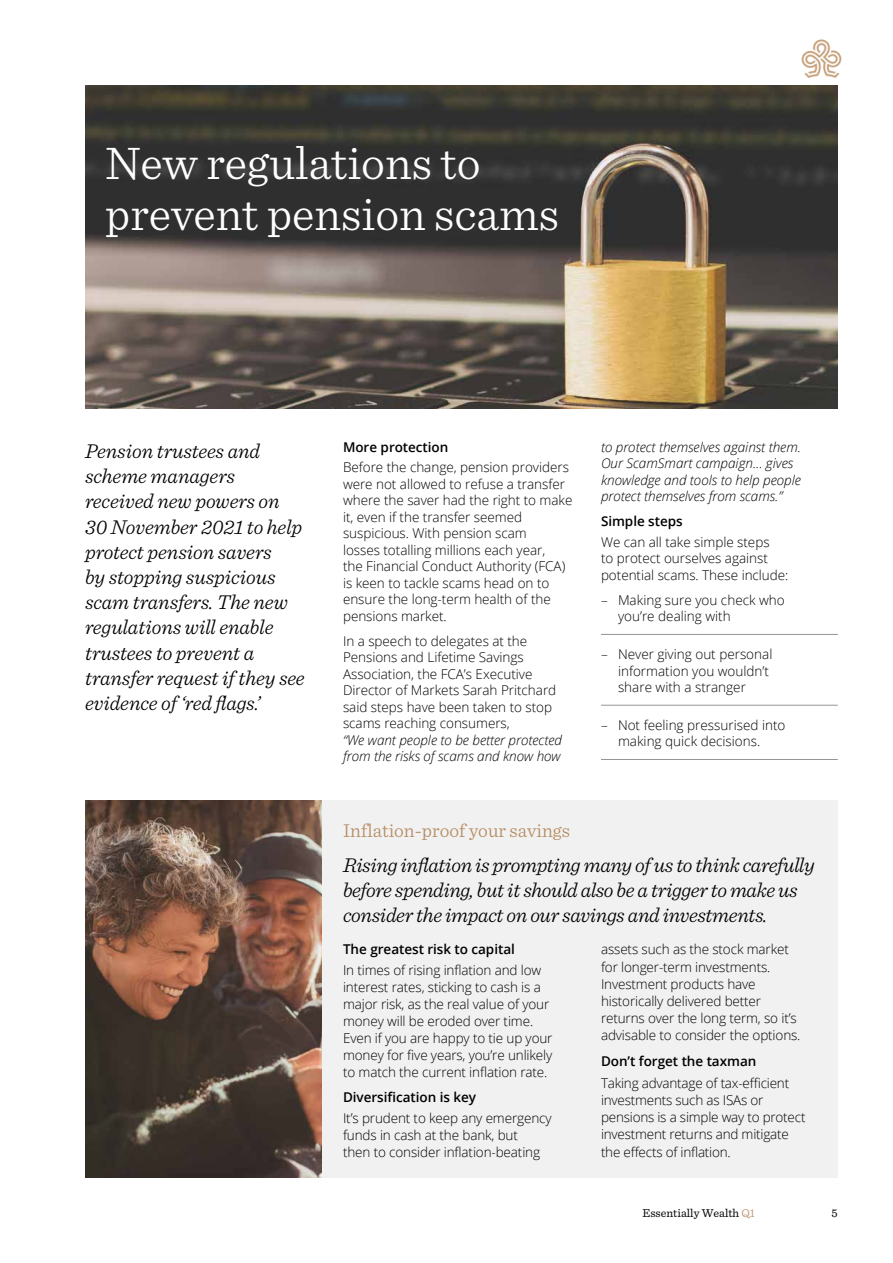
<style>
.page{position:relative;width:893px;height:1263px;background:#fff}
.page>*{position:absolute;margin:0;border:0;box-sizing:border-box;transform-origin:0 0}
.t1{font:300 48px/51px "Sentinel";color:#fff}
.t2{font:italic 300 21px/25.2px "Sentinel";letter-spacing:-.015em;color:#000}
.t3{font:300 19.5px "Sentinel";color:#b58b5f}
.t4{font:300 13.5px/16.5px "Open Sans";letter-spacing:-.005em;color:#000}
.t5{font:italic 300 13.5px/16.5px "Open Sans";letter-spacing:-.005em;color:#000}
.t6{font:600 13.5px "Open Sans";letter-spacing:-.005em;color:#000}
.t7{font:12px "Sentinel";color:#000}
</style>
<div class="page">
<div style="left:85px;top:800px;width:753px;height:378px;background:#f1f1f2"></div>
<img style="left:85px;top:85px;width:753px;height:323px">
<img style="left:85px;top:800px;width:237px;height:378px">
<hr style="left:601px;top:634px;width:237px;height:1px;background:#939598">
<hr style="left:601px;top:705px;width:237px;height:1px;background:#939598">
<hr style="left:601px;top:759px;width:237px;height:1px;background:#939598">
<img style="left:801px;top:39px;width:40px;height:39px">
<h1 class="t1" style="left:105px;top:134px;width:455px">New regulations to prevent pension scams</h1>
<p class="t2" style="left:85px;top:437px;width:221px">Pension trustees and scheme managers received new powers on<br>30 November 2021 to help protect pension savers<br>by stopping suspicious scam transfers. The new regulations will enable trustees to prevent a transfer request if they see evidence of ‘red flags.’</p>
<p class="t6" style="left:343px;top:437px;width:107px">More protection</p>
<p class="t4" style="left:343px;top:459px;width:231px">Before the change, pension providers were not allowed to refuse a transfer where the saver had the right to make it, even if the transfer seemed suspicious. With pension scam<br>losses totalling millions each year,<br>the Financial Conduct Authority (FCA) is keen to tackle scams head on to ensure the long-term health of the pensions market.</p>
<p class="t4" style="left:343px;top:632px;width:215px">In a speech to delegates at the<br>Pensions and Lifetime Savings<br>Association, the FCA’s Executive<br>Director of Markets Sarah Pritchard said steps have been taken to stop scams reaching consumers,</p>
<p class="t5" style="left:343px;top:731px;width:220px">“We want people to be better protected from the risks of scams and know how</p>
<p class="t5" style="left:601px;top:438px;width:202px">to protect themselves against them.<br>Our ScamSmart campaign... gives knowledge and tools to help people protect themselves from scams.”</p>
<p class="t6" style="left:601px;top:512px;width:83px">Simple steps</p>
<p class="t4" style="left:601px;top:533px;width:189px">We can all take simple steps<br>to protect ourselves against potential scams. These include:</p>
<p class="t4" style="left:618px;top:591px;width:168px;text-indent:-17px">– Making sure you check who you’re dealing with</p>
<p class="t4" style="left:618px;top:645px;width:156px;text-indent:-17px">– Never giving out personal information you wouldn’t share with a stranger</p>
<p class="t4" style="left:601px;top:716px;width:186px;text-align:center">– Not feeling pressurised into making quick decisions.</p>
<h3 class="t3" style="left:343px;top:816px;width:229px">Inflation-proof your savings</h3>
<h2 class="t2" style="left:343px;top:850px;width:473px">Rising inflation is prompting many of us to think carefully before spending, but it should also be a trigger to make us consider the impact on our savings and investments.</h2>
<p class="t6" style="left:343px;top:940px;width:173px">The greatest risk to capital</p>
<p class="t4" style="left:343px;top:962px;width:211px">In times of rising inflation and low interest rates, sticking to cash is a major risk, as the real value of your money will be eroded over time.<br>Even if you are happy to tie up your money for five years, you’re unlikely to match the current inflation rate.</p>
<p class="t6" style="left:343px;top:1088px;width:135px">Diversification is key</p>
<p class="t4" style="left:343px;top:1109px;width:210px">It’s prudent to keep any emergency funds in cash at the bank, but<br>then to consider inflation-beating</p>
<p class="t4" style="left:601px;top:940px;width:201px;line-height:17.2px">assets such as the stock market for longer-term investments.<br>Investment products have historically delivered better returns over the long term, so it’s advisable to consider the options.</p>
<p class="t6" style="left:601px;top:1052px;width:157px">Don’t forget the taxman</p>
<p class="t4" style="left:601px;top:1074px;width:206px;line-height:17.2px">Taking advantage of tax-efficient investments such as ISAs or pensions is a simple way to protect investment returns and mitigate the effects of inflation.</p>
<p class="t7" style="left:831px;top:1204px;width:8px">5</p>
</div>
